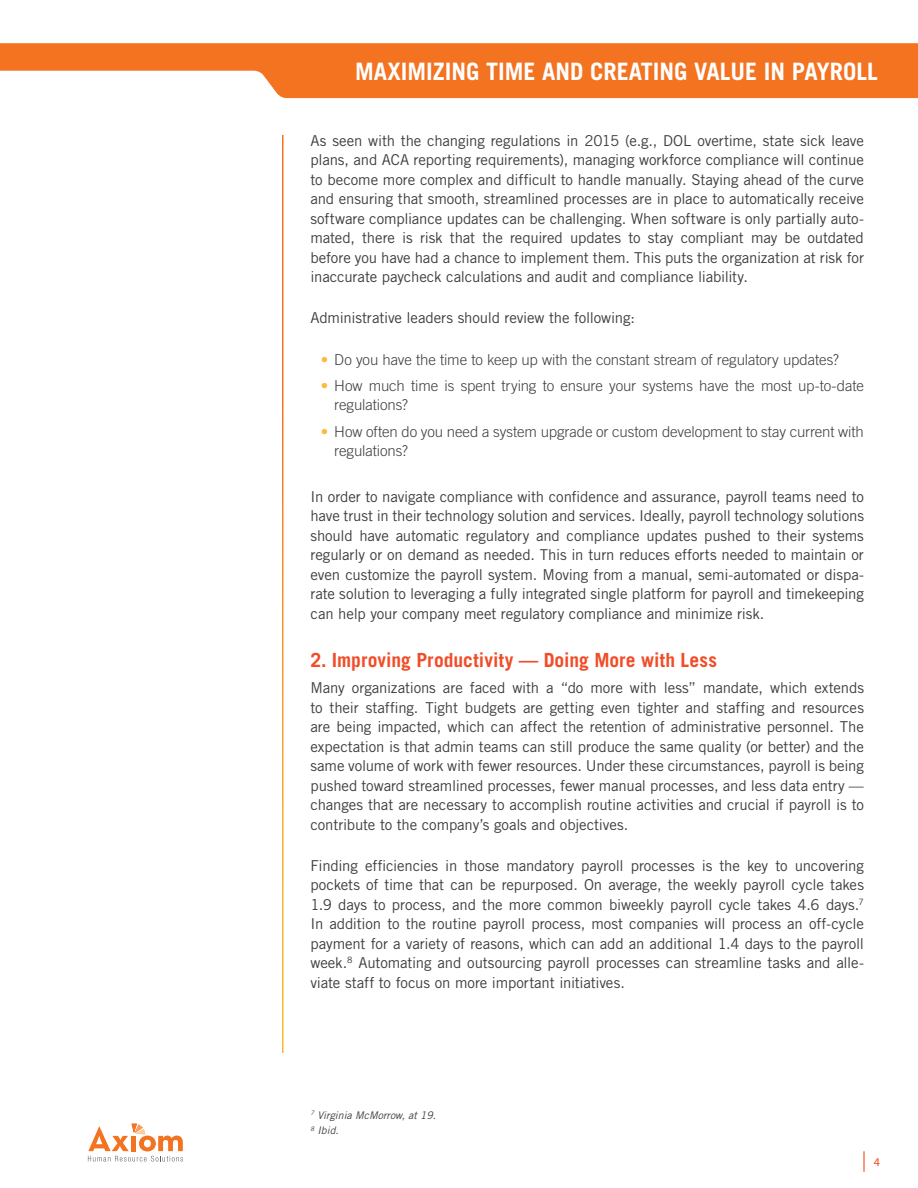
<style>
.page{position:relative;width:918px;height:1188px;background:#fff}
.page>*{position:absolute;margin:0;border:0;box-sizing:border-box;transform-origin:0 0}
.t1{font:700 24px "Trade Gothic LT Std";color:#fff}
.Subhead_2016{font:700 19.5px "Trade Gothic LT Std";letter-spacing:.005em;color:#f04d28}
.Body__2016{font:15px/19.5px "Trade Gothic LT Std";letter-spacing:-.01em;color:#3e3e3f;text-align:justify}
.t2{font:300 15px/19.5px "Trade Gothic LT Std";letter-spacing:-.005em;color:#3e3e3f}
.t3{font:12px "Myriad Pro";color:#f04d28}
.Footnote_2016{font:italic 10.5px "Trade Gothic LT Std";color:#3e3e3f}
.s1{color:#fdb940}
</style>
<div class="page">
<svg style="left:0;top:43px;width:918px;height:55px;background:#f58842"></svg>
<hr style="left:863px;top:1151px;width:2px;height:21px;background:#f04d28">
<svg style="left:88px;top:1124px;width:95px;height:38px"></svg>
<h1 class="t1" style="left:355px;top:57px;width:524px">MAXIMIZING TIME AND CREATING VALUE IN PAYROLL</h1>
<p class="Body__2016" style="left:310px;top:131px;width:555px">As seen with the changing regulations in 2015 (e.g., DOL overtime, state sick leave plans, and ACA reporting requirements), managing workforce compliance will continue to become more complex and difficult to handle manually. Staying ahead of the curve and ensuring that smooth, streamlined processes are in place to automatically receive software compliance updates can be challenging. When software is only partially auto&shy;mated, there is risk that the required updates to stay compliant may be outdated before you have had a chance to implement them. This puts the organization at risk for inaccurate paycheck calculations and audit and compliance liability.</p>
<p class="Body__2016" style="left:310px;top:308px;width:326px">Administrative leaders should review the following:</p>
<p class="t2" style="left:321px;top:349px;width:520px"><span class="s1">•</span> Do you have the time to keep up with the constant stream of regulatory updates?</p>
<p class="t2" style="left:334px;top:376px;width:531px;text-indent:-14px"><span class="s1">•</span> How much time is spent trying to ensure your systems have the most up-to-date regulations?</p>
<p class="t2" style="left:334px;top:421px;width:531px;text-indent:-14px"><span class="s1">•</span> How often do you need a system upgrade or custom development to stay current with regulations?</p>
<p class="Body__2016" style="left:310px;top:487px;width:555px">In order to navigate compliance with confidence and assurance, payroll teams need to have trust in their technology solution and services. Ideally, payroll technology solutions should have automatic regulatory and compliance updates pushed to their systems regularly or on demand as needed. This in turn reduces efforts needed to maintain or even customize the payroll system. Moving from a manual, semi-automated or dispa&shy;rate solution to leveraging a fully integrated single platform for payroll and timekeeping can help your company meet regulatory compliance and minimize risk.</p>
<p class="Subhead_2016" style="left:310px;top:648px;width:408px">2. Improving Productivity — Doing More with Less</p>
<p class="Body__2016" style="left:310px;top:678px;width:555px">Many organizations are faced with a “do more with less” mandate, which extends to their staffing. Tight budgets are getting even tighter and staffing and resources are being impacted, which can affect the retention of administrative personnel. The expectation is that admin teams can still produce the same quality (or better) and the same volume of work with fewer resources. Under these circumstances, payroll is being pushed toward streamlined processes, fewer manual processes, and less data entry — changes that are necessary to accomplish routine activities and crucial if payroll is to contribute to the company’s goals and objectives.</p>
<p class="Body__2016" style="left:310px;top:855px;width:555px">Finding efficiencies in those mandatory payroll processes is the key to uncovering pockets of time that can be repurposed. On average, the weekly payroll cycle takes 1.9 days to process, and the more common biweekly payroll cycle takes 4.6 days.<sup>7<br></sup>In addition to the routine payroll process, most companies will process an off-cycle payment for a variety of reasons, which can add an additional 1.4 days to the payroll week.<sup>8</sup> Automating and outsourcing payroll processes can streamline tasks and alle&shy;viate staff to focus on more important initiatives.</p>
<p class="Footnote_2016" style="left:310px;top:1109px;width:127px"><sup>7</sup> Virginia McMorrow, at 19.</p>
<p class="Footnote_2016" style="left:310px;top:1124px;width:30px"><sup>8</sup> Ibid.</p>
<p class="t3" style="left:874px;top:1154px;width:8px">4</p>
</div>
